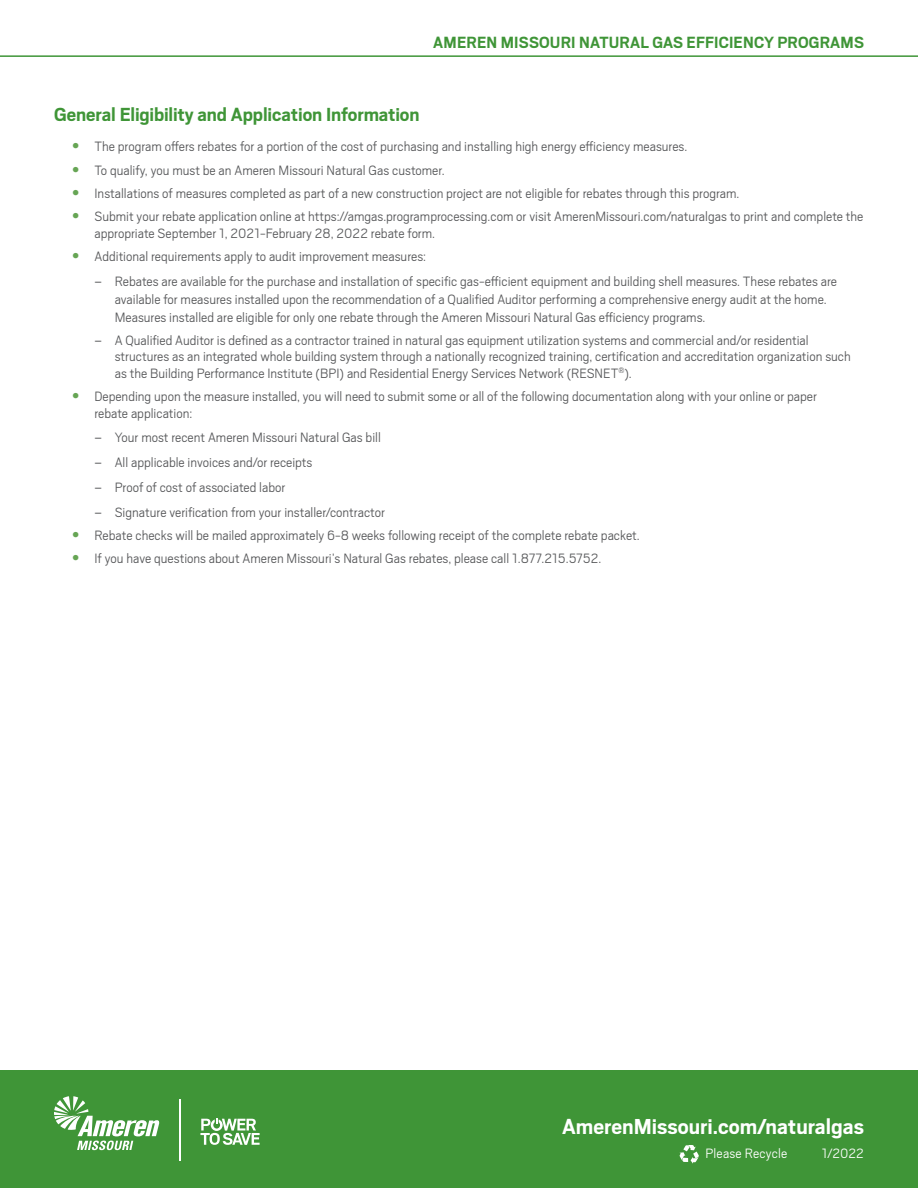
<style>
.page{position:relative;width:918px;height:1188px;background:#fff}
.page>*{position:absolute;margin:0;border:0;box-sizing:border-box;transform-origin:0 0}
.t1{font:700 24px "Scout";color:#fff}
.t2{font:700 21px "Scout";letter-spacing:-.005em;color:#3f9537}
.t3{font:700 18px "Scout";letter-spacing:.01em;color:#3f9537}
.t4{font:300 15px/16.5px "Scout";color:#57585a}
.t5{font:300 15px "Scout";letter-spacing:.01em;color:#fff}
.s1{font-family:"Univers LT Std";font-weight:700;color:#66a554}
.s2{font-family:"Univers LT Std";font-weight:400;font-stretch:condensed}
</style>
<div class="page">
<div style="left:0;top:1070px;width:918px;height:118px;background:#3f9537"></div>
<svg style="left:679px;top:1145px;width:20px;height:19px"></svg>
<hr style="left:0;top:55px;width:918px;height:2px;background:#3f9537">
<hr style="left:180px;top:1100px;width:1px;height:61px;background:#fff">
<svg style="left:200px;top:1118px;width:60px;height:27px"></svg>
<svg style="left:54px;top:1096px;width:106px;height:54px"></svg>
<p class="t3" style="left:433px;top:31px;width:432px">AMEREN MISSOURI NATURAL GAS EFFICIENCY PROGRAMS</p>
<h2 class="t2" style="left:54px;top:102px;width:367px">General Eligibility and Application Information</h2>
<p class="t4" style="left:73px;top:138px;width:616px"><span class="s1">•</span> The program offers rebates for a portion of the cost of purchasing and installing high energy efficiency measures.</p>
<p class="t4" style="left:73px;top:161px;width:373px"><span class="s1">•</span> To qualify, you must be an Ameren Missouri Natural Gas customer.</p>
<p class="t4" style="left:73px;top:185px;width:668px"><span class="s1">•</span> Installations of measures completed as part of a new construction project are not eligible for rebates through this program.</p>
<p class="t4" style="left:94px;top:208px;width:770px;text-indent:-21px"><span class="s1">•</span> Submit your rebate application online at https://amgas.programprocessing.com or visit AmerenMissouri.com/naturalgas to print and complete the appropriate September 1, 2021-February 28, 2022 rebate form.</p>
<p class="t4" style="left:94px;top:244px;width:744px;line-height:24.8px;text-indent:-21px"><span class="s1">•</span> Additional requirements apply to audit improvement measures:<br><span class="s2">−</span> Rebates are available for the purchase and installation of specific gas-efficient equipment and building shell measures. These rebates are</p>
<p class="t4" style="left:115px;top:290px;width:714px;line-height:18px">available for measures installed upon the recommendation of a Qualified Auditor performing a comprehensive energy audit at the home.<br>Measures installed are eligible for only one rebate through the Ameren Missouri Natural Gas efficiency programs.</p>
<p class="t4" style="left:115px;top:332px;width:738px;text-indent:-20px"><span class="s2">−</span> A Qualified Auditor is defined as a contractor trained in natural gas equipment utilization systems and commercial and/or residential structures as an integrated whole building system through a nationally recognized training, certification and accreditation organization such as the Building Performance Institute (BPI) and Residential Energy Services Network (RESNET<sup>®</sup>).</p>
<p class="t4" style="left:95px;top:388px;width:724px;text-indent:-21px"><span class="s1">•</span> Depending upon the measure installed, you will need to submit some or all of the following documentation along with your online or paper rebate application:</p>
<p class="t4" style="left:95px;top:425px;width:292px;line-height:24.8px"><span class="s2">−</span> Your most recent Ameren Missouri Natural Gas bill <span class="s2">−</span> All applicable invoices and/or receipts<br><span class="s2">−</span> Proof of cost of associated labor<br><span class="s2">−</span> Signature verification from your installer/contractor</p>
<p class="t4" style="left:73px;top:527px;width:568px"><span class="s1">•</span> Rebate checks will be mailed approximately 6-8 weeks following receipt of the complete rebate packet.</p>
<p class="t4" style="left:73px;top:550px;width:530px"><span class="s1">•</span> If you have questions about Ameren Missouri’s Natural Gas rebates, please call 1.877.215.5752.</p>
<h1 class="t1" style="left:562px;top:1112px;width:303px">AmerenMissouri.com/naturalgas</h1>
<p class="t5" style="left:706px;top:1145px;width:83px">Please Recycle</p>
<p class="t5" style="left:822px;top:1145px;width:44px">1/2022</p>
</div>
